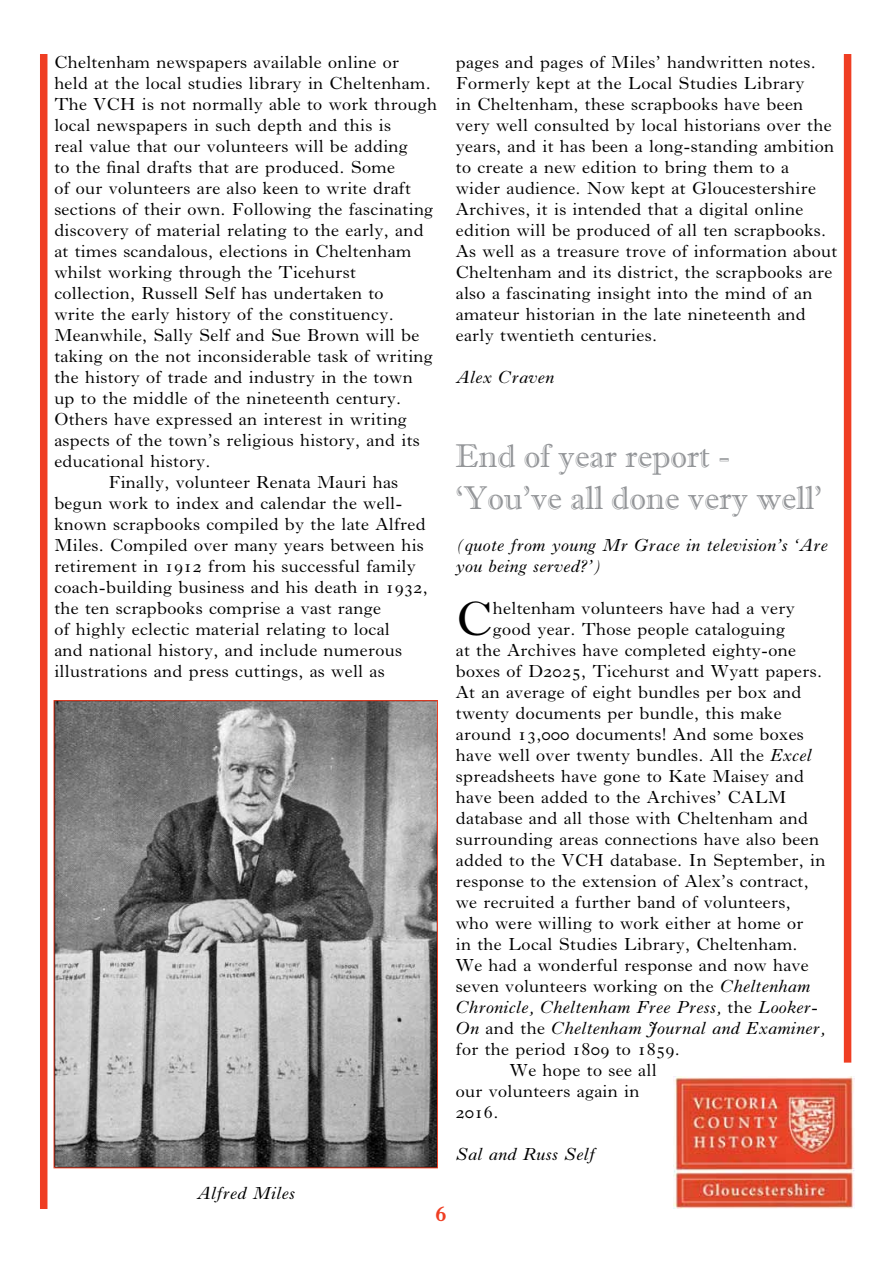
<style>
.page{position:relative;width:893px;height:1263px;background:#fff}
.page>*{position:absolute;margin:0;border:0;box-sizing:border-box;transform-origin:0 0}
.t1{font:49.5px "Imprint";color:#000}
.t2{font:33px/42px "Imprint MT Shadow";color:#939598}
.t3{font:700 21px "Imprint";color:#ef3e23}
.t4{font:18px/21px "Imprint";color:#000}
.t5{font:italic 18px/21px "Imprint";color:#000}
.s1{font-style:italic}
.s2{font-style:normal}
</style>
<div class="page">
<img style="left:673px;top:1076px;width:181px;height:133px">
<div style="left:844px;top:54px;width:7px;height:1008px;background:#ef3e23"></div>
<div style="left:40px;top:54px;width:7px;height:1155px;background:#ef3e23"></div>
<img style="left:56px;top:702px;width:380px;height:464px">
<p class="t4" style="left:54px;top:51px;width:347px">Cheltenham newspapers available online or</p>
<p class="t4" style="left:54px;top:72px;width:378px">held at the local studies library in Cheltenham.</p>
<p class="t4" style="left:54px;top:93px;width:385px">The VCH is not normally able to work through</p>
<p class="t4" style="left:54px;top:114px;width:339px">local newspapers in such depth and this is</p>
<p class="t4" style="left:54px;top:135px;width:355px">real value that our volunteers will be adding</p>
<p class="t4" style="left:54px;top:156px;width:343px">to the final drafts that are produced. Some</p>
<p class="t4" style="left:54px;top:177px;width:358px">of our volunteers are also keen to write draft</p>
<p class="t4" style="left:54px;top:198px;width:381px">sections of their own. Following the fascinating</p>
<p class="t4" style="left:54px;top:219px;width:371px">discovery of material relating to the early, and</p>
<p class="t4" style="left:54px;top:240px;width:359px">at times scandalous, elections in Cheltenham</p>
<p class="t4" style="left:54px;top:261px;width:303px">whilst working through the Ticehurst</p>
<p class="t4" style="left:54px;top:282px;width:331px">collection, Russell Self has undertaken to</p>
<p class="t4" style="left:54px;top:303px;width:341px">write the early history of the constituency.</p>
<p class="t4" style="left:54px;top:324px;width:367px">Meanwhile, Sally Self and Sue Brown will be</p>
<p class="t4" style="left:54px;top:345px;width:380px">taking on the not inconsiderable task of writing</p>
<p class="t4" style="left:54px;top:366px;width:360px">the history of trade and industry in the town</p>
<p class="t4" style="left:54px;top:387px;width:349px">up to the middle of the nineteenth century.</p>
<p class="t4" style="left:54px;top:408px;width:354px">Others have expressed an interest in writing</p>
<p class="t4" style="left:54px;top:429px;width:367px">aspects of the town’s religious history, and its</p>
<p class="t4" style="left:54px;top:450px;width:158px">educational history.</p>
<p class="t4" style="left:108px;top:471px;width:292px">Finally, volunteer Renata Mauri has</p>
<p class="t4" style="left:54px;top:492px;width:350px">begun work to index and calendar the well-</p>
<p class="t4" style="left:54px;top:513px;width:373px">known scrapbooks compiled by the late Alfred</p>
<p class="t4" style="left:54px;top:534px;width:371px">Miles. Compiled over many years between his</p>
<p class="t4" style="left:54px;top:555px;width:363px">retirement in 1912 from his successful family</p>
<p class="t4" style="left:54px;top:576px;width:375px">coach-building business and his death in 1932,</p>
<p class="t4" style="left:54px;top:597px;width:329px">the ten scrapbooks comprise a vast range</p>
<p class="t4" style="left:54px;top:618px;width:337px">of highly eclectic material relating to local</p>
<p class="t4" style="left:54px;top:639px;width:349px">and national history, and include numerous</p>
<p class="t4" style="left:54px;top:660px;width:332px">illustrations and press cuttings, as well as</p>
<p class="t5" style="left:197px;top:1182px;width:100px">Alfred Miles</p>
<p class="t3" style="left:436px;top:1202px;width:12px">6</p>
<p class="t4" style="left:455px;top:51px;width:383px">pages and pages of Miles’ handwritten notes.<br>Formerly kept at the Local Studies Library<br>in Cheltenham, these scrapbooks have been very well consulted by local historians over the years, and it has been a long-standing ambition to create a new edition to bring them to a wider audience. Now kept at Gloucestershire Archives, it is intended that a digital online edition will be produced of all ten scrapbooks.<br>As well as a treasure trove of information about Cheltenham and its district, the scrapbooks are also a fascinating insight into the mind of an amateur historian in the late nineteenth and early twentieth centuries.</p>
<p class="t5" style="left:455px;top:367px;width:100px">Alex Craven</p>
<h2 class="t2" style="left:455px;top:435px;width:368px">End of year report - ‘You’ve all done very well’</h2>
<p class="t5" style="left:455px;top:534px;width:374px">(quote from young Mr Grace in television’s ‘Are you being served?’)</p>
<h1 class="t1" style="left:455px;top:589px;width:39px">C</h1>
<p class="t4" style="left:493px;top:597px;width:304px">heltenham volunteers have had a very</p>
<p class="t4" style="left:493px;top:618px;width:294px">good year. Those people cataloguing</p>
<p class="t4" style="left:455px;top:639px;width:342px">at the Archives have completed eighty-one</p>
<p class="t4" style="left:455px;top:660px;width:368px">boxes of D2025, Ticehurst and Wyatt papers.</p>
<p class="t4" style="left:455px;top:681px;width:348px">At an average of eight bundles per box and</p>
<p class="t4" style="left:455px;top:702px;width:328px">twenty documents per bundle, this make</p>
<p class="t4" style="left:455px;top:723px;width:350px">around 13,000 documents! And some boxes</p>
<p class="t4" style="left:455px;top:744px;width:358px">have well over twenty bundles. All the <span class="s1">Excel</span></p>
<p class="t4" style="left:455px;top:765px;width:350px">spreadsheets have gone to Kate Maisey and</p>
<p class="t4" style="left:455px;top:786px;width:332px">have been added to the Archives’ CALM</p>
<p class="t4" style="left:455px;top:807px;width:354px">database and all those with Cheltenham and</p>
<p class="t4" style="left:455px;top:828px;width:365px">surrounding areas connections have also been</p>
<p class="t4" style="left:455px;top:849px;width:371px">added to the VCH database. In September, in</p>
<p class="t4" style="left:455px;top:870px;width:355px">response to the extension of Alex’s contract,</p>
<p class="t4" style="left:455px;top:891px;width:337px">we recruited a further band of volunteers,</p>
<p class="t4" style="left:455px;top:912px;width:349px">who were willing to work either at home or</p>
<p class="t4" style="left:455px;top:933px;width:343px">in the Local Studies Library, Cheltenham.</p>
<p class="t4" style="left:455px;top:954px;width:355px">We had a wonderful response and now have</p>
<p class="t4" style="left:455px;top:975px;width:356px">seven volunteers working on the <span class="s1">Cheltenham</span></p>
<p class="t5" style="left:455px;top:996px;width:364px">Chronicle, Cheltenham Free Press, <span class="s2">the</span> Looker-</p>
<p class="t5" style="left:455px;top:1017px;width:371px">On <span class="s2">and the</span> Cheltenham Journal and Examiner,</p>
<p class="t4" style="left:455px;top:1038px;width:226px">for the period 1809 to 1859.</p>
<p class="t4" style="left:509px;top:1059px;width:149px">We hope to see all</p>
<p class="t4" style="left:455px;top:1080px;width:185px">our volunteers again in</p>
<p class="t4" style="left:455px;top:1101px;width:44px">2016.</p>
<p class="t5" style="left:455px;top:1143px;width:141px">Sal and Russ Self</p>
</div>
